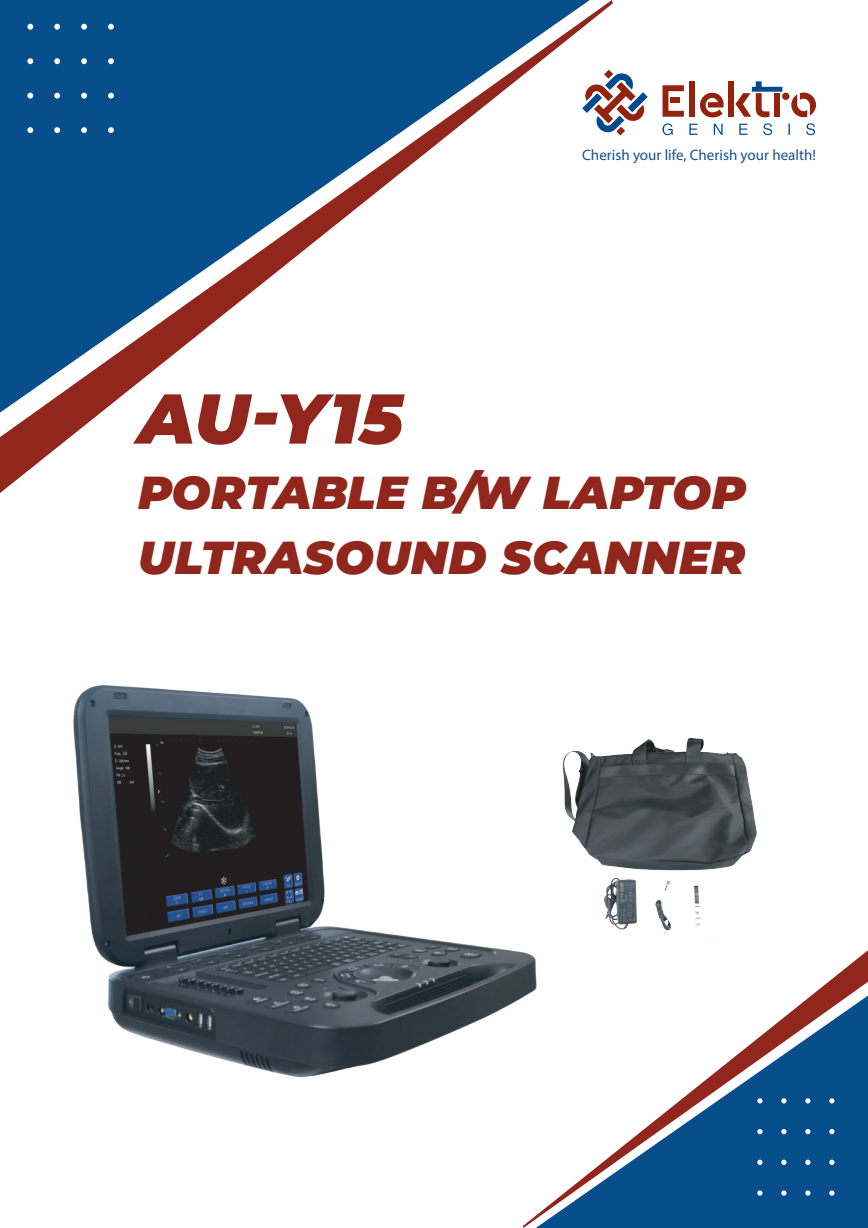
<style>
.page{position:relative;width:868px;height:1228px;background:#fff}
.page>*{position:absolute;margin:0;border:0;box-sizing:border-box;transform-origin:0 0}
.t1{font:italic 100 70.35px "Montserrat";color:#91261c}
.t2{font:italic 100 46.2px/65.1px "Montserrat";letter-spacing:.01em;color:#91261c}
.t3{font:15.12px "Myriad Pro";color:#15518e}
</style>
<div class="page">
<svg style="left:0;top:0;width:613px;height:493px"></svg>
<svg style="left:27px;top:127px;width:6px;height:6px"></svg>
<svg style="left:27px;top:93px;width:6px;height:6px"></svg>
<svg style="left:27px;top:58px;width:6px;height:6px"></svg>
<svg style="left:27px;top:24px;width:6px;height:6px"></svg>
<svg style="left:54px;top:127px;width:6px;height:6px"></svg>
<svg style="left:54px;top:93px;width:6px;height:6px"></svg>
<svg style="left:54px;top:58px;width:6px;height:6px"></svg>
<svg style="left:54px;top:24px;width:6px;height:6px"></svg>
<svg style="left:81px;top:127px;width:6px;height:6px"></svg>
<svg style="left:81px;top:93px;width:6px;height:6px"></svg>
<svg style="left:81px;top:58px;width:6px;height:6px"></svg>
<svg style="left:81px;top:24px;width:6px;height:6px"></svg>
<svg style="left:108px;top:127px;width:6px;height:6px"></svg>
<svg style="left:108px;top:93px;width:6px;height:6px"></svg>
<svg style="left:108px;top:58px;width:6px;height:6px"></svg>
<svg style="left:108px;top:24px;width:6px;height:6px"></svg>
<svg style="left:523px;top:950px;width:345px;height:278px"></svg>
<svg style="left:757px;top:1190px;width:6px;height:5px"></svg>
<svg style="left:757px;top:1160px;width:6px;height:5px"></svg>
<svg style="left:757px;top:1129px;width:6px;height:5px"></svg>
<svg style="left:757px;top:1098px;width:6px;height:5px"></svg>
<svg style="left:781px;top:1190px;width:5px;height:5px"></svg>
<svg style="left:781px;top:1160px;width:5px;height:5px"></svg>
<svg style="left:781px;top:1129px;width:5px;height:5px"></svg>
<svg style="left:781px;top:1098px;width:5px;height:5px"></svg>
<svg style="left:805px;top:1190px;width:5px;height:5px"></svg>
<svg style="left:805px;top:1160px;width:5px;height:5px"></svg>
<svg style="left:805px;top:1129px;width:5px;height:5px"></svg>
<svg style="left:805px;top:1098px;width:5px;height:5px"></svg>
<svg style="left:829px;top:1190px;width:5px;height:5px"></svg>
<svg style="left:829px;top:1160px;width:5px;height:5px"></svg>
<svg style="left:829px;top:1129px;width:5px;height:5px"></svg>
<svg style="left:829px;top:1098px;width:5px;height:5px"></svg>
<img style="left:73px;top:685px;width:475px;height:408px">
<img style="left:562px;top:738px;width:195px;height:198px">
<svg style="left:582px;top:70px;width:66px;height:65px"></svg>
<div style="left:689px;top:81px;width:6px;height:36px;background:#92230e"></div>
<div style="left:728px;top:81px;width:6px;height:36px;background:#92230e"></div>
<svg style="left:663px;top:85px;width:21px;height:32px"></svg>
<div style="left:671px;top:98px;width:9px;height:5px;background:#92230e"></div>
<svg style="left:700px;top:93px;width:24px;height:24px"></svg>
<div style="left:782px;top:93px;width:7px;height:7px;background:#92230e;border-radius:50%"></div>
<svg style="left:791px;top:93px;width:25px;height:24px"></svg>
<svg style="left:735px;top:81px;width:47px;height:36px"></svg>
<svg style="left:663px;top:123px;width:152px;height:12px"></svg>
<p class="t3" style="left:582px;top:146px;width:235px">Cherish your life, Cherish your health!</p>
<h1 class="t1" style="left:138px;top:372px;width:267px">AU-Y15</h1>
<p class="t2" style="left:138px;top:459px;width:609px">PORTABLE B/W LAPTOP<br>ULTRASOUND SCANNER</p>
</div>
